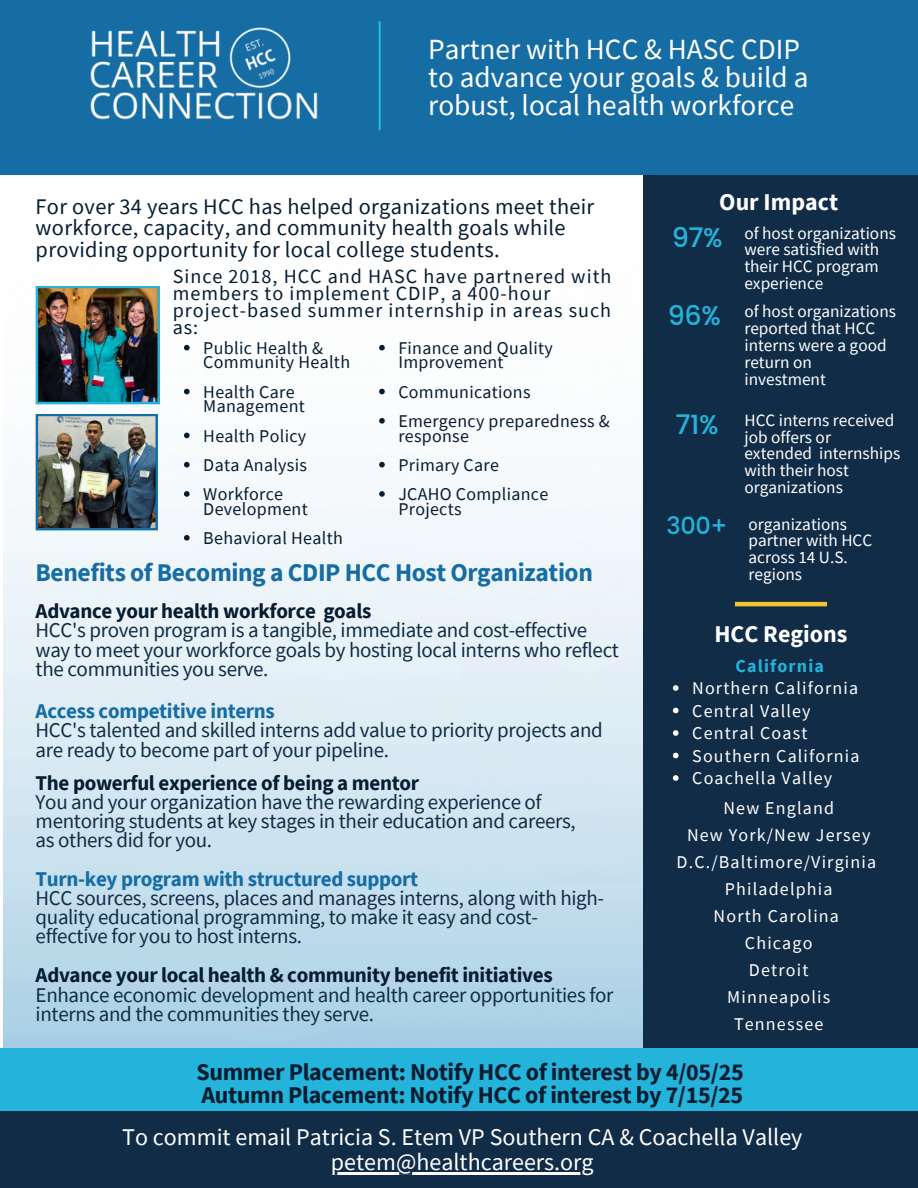
<style>
.page{position:relative;width:918px;height:1188px;background:#fff}
.page>*{position:absolute;margin:0;border:0;box-sizing:border-box;transform-origin:0 0}
.t1{font:29.25px/28.2px "Source Sans Pro";color:#fff}
.t2{font:500 27px "Poppins";color:#24b3da}
.t3{font:700 25.5px "Source Sans Pro";letter-spacing:-.015em;color:#166da4}
.t4{font:700 24px/22.5px "Source Sans Pro";letter-spacing:-.015em;color:#061c31}
.t5{font:24px "Source Sans Pro";color:#fff}
.t6{font:700 24px "Source Sans Pro";color:#fff}
.t7{font:500 24px "Poppins";color:#24b3da}
.t8{font:22.35px/21.3px "Source Sans Pro";letter-spacing:.015em;color:#061c31}
.t9{font:21px/19.2px "Source Sans Pro";letter-spacing:-.015em;color:#112c46}
.t10{font:700 21px "Source Sans Pro";letter-spacing:-.015em;color:#061c31}
.t11{font:20.1px/16.8px "Source Sans Pro";letter-spacing:.05em;color:#061c31}
.t12{font:18px "Source Sans Pro";letter-spacing:.065em;color:#fff}
.t13{font:18px/14.7px "Source Sans Pro";letter-spacing:.015em;color:#061c31}
.t14{font:700 18px "Source Sans Pro";letter-spacing:.065em;color:#24b3da}
.t15{font:17.85px/14.7px "Source Sans Pro";letter-spacing:.015em;color:#061c31}
.t16{font:17.25px/16.8px "Source Sans Pro";color:#fff}
.s1{font-weight:700;color:#166da4}
.s2{font-weight:700;color:#061c31}
</style>
<div class="page">
<img style="left:3px;top:286px;width:640px;height:763px">
<div style="left:643px;top:165px;width:275px;height:958px;background:#112c46"></div>
<div style="left:0;top:0;width:918px;height:174px;background:#166da4"></div>
<img style="left:90px;top:27px;width:228px;height:93px">
<hr style="left:735px;top:602px;width:92px;height:4px;background:#f1c232">
<div style="left:0;top:1111px;width:918px;height:77px;background:#112c46"></div>
<div style="left:0;top:1049px;width:918px;height:62px;background:#24b3da"></div>
<img style="left:36px;top:286px;width:124px;height:118px">
<img style="left:36px;top:414px;width:122px;height:116px">
<hr style="left:379px;top:21px;width:2px;height:109px;background:#24b3da">
<hr style="left:331px;top:1172px;width:263px;height:2px;background:#fff">
<svg style="left:184px;top:345px;width:6px;height:5px"></svg>
<svg style="left:184px;top:389px;width:6px;height:5px"></svg>
<svg style="left:184px;top:433px;width:6px;height:5px"></svg>
<svg style="left:184px;top:462px;width:6px;height:5px"></svg>
<svg style="left:184px;top:491px;width:6px;height:6px"></svg>
<svg style="left:184px;top:535px;width:6px;height:6px"></svg>
<svg style="left:379px;top:345px;width:6px;height:5px"></svg>
<svg style="left:379px;top:389px;width:6px;height:5px"></svg>
<svg style="left:379px;top:418px;width:6px;height:6px"></svg>
<svg style="left:379px;top:462px;width:6px;height:5px"></svg>
<svg style="left:379px;top:491px;width:6px;height:6px"></svg>
<svg style="left:673px;top:685px;width:6px;height:6px"></svg>
<svg style="left:673px;top:708px;width:6px;height:5px"></svg>
<svg style="left:673px;top:730px;width:6px;height:6px"></svg>
<svg style="left:673px;top:753px;width:6px;height:5px"></svg>
<svg style="left:673px;top:775px;width:6px;height:6px"></svg>
<h2 class="t1" style="left:428px;top:34px;width:382px">Partner with HCC &amp; HASC CDIP to advance your goals &amp; build a robust, local health workforce</h2>
<h3 class="t8" style="left:36px;top:195px;width:560px">For over 34 years HCC has helped organizations meet their workforce, capacity, and community health goals while providing opportunity for local college students.</h3>
<p class="t11" style="left:173px;top:267px;width:440px">Since 2018, HCC and HASC have partnered with members to implement CDIP, a 400-hour project-based summer internship in areas such as:</p>
<p class="t13" style="left:203px;top:340px;width:148px">Public Health &amp;<br>Community Health</p>
<p class="t13" style="left:203px;top:384px;width:103px">Health Care<br>Management</p>
<h5 class="t13" style="left:203px;top:428px;width:105px">Health Policy</h5>
<p class="t13" style="left:203px;top:457px;width:105px">Data Analysis</p>
<h5 class="t13" style="left:203px;top:486px;width:106px">Workforce<br>Development</h5>
<p class="t13" style="left:203px;top:530px;width:141px">Behavioral Health</p>
<p class="t15" style="left:398px;top:340px;width:156px">Finance and Quality<br>Improvement</p>
<p class="t15" style="left:398px;top:384px;width:134px">Communications</p>
<p class="t15" style="left:398px;top:413px;width:213px">Emergency preparedness &amp; response</p>
<p class="t15" style="left:398px;top:457px;width:102px">Primary Care</p>
<p class="t15" style="left:398px;top:486px;width:151px">JCAHO Compliance<br>Projects</p>
<h6 class="t3" style="left:36px;top:556px;width:559px">Benefits of Becoming a CDIP HCC Host Organization</h6>
<p class="t10" style="left:36px;top:598px;width:337px">Advance your health workforce goals</p>
<p class="t9" style="left:36px;top:620px;width:585px">HCC's proven program is a tangible, immediate and cost-effective way to meet your workforce goals by hosting local interns who reflect the communities you serve.</p>
<h1 class="t9" style="left:36px;top:701px;width:569px"><span class="s1">Access competitive interns<br></span>HCC's talented and skilled interns add value to priority projects and are ready to become part of your pipeline.</h1>
<p class="t10" style="left:36px;top:769px;width:385px">The powerful experience of being a mentor</p>
<h3 class="t9" style="left:36px;top:792px;width:542px">You and your organization have the rewarding experience of mentoring students at key stages in their education and careers,</h3>
<p class="t9" style="left:36px;top:830px;width:178px">as others did for you.</p>
<p class="t9" style="left:36px;top:869px;width:570px"><span class="s1">Turn-key program with structured support<br></span>HCC sources, screens, places and manages interns, along with high&shy;quality educational programming, to make it easy and cost&shy;effective for you to host interns.</p>
<h3 class="t9" style="left:36px;top:965px;width:579px"><span class="s2">Advance your local health &amp; community benefit initiatives<br></span>Enhance economic development and health career opportunities for interns and the communities they serve.</h3>
<p class="t6" style="left:719px;top:186px;width:120px">Our Impact</p>
<p class="t16" style="left:744px;top:224px;width:153px">of host organizations were satisfied with their HCC program experience</p>
<p class="t2" style="left:672px;top:221px;width:52px">97%</p>
<p class="t2" style="left:668px;top:300px;width:55px">96%</p>
<p class="t16" style="left:744px;top:303px;width:153px">of host organizations reported that HCC interns were a good return on investment</p>
<p class="t16" style="left:744px;top:411px;width:157px">HCC interns received job offers or extended internships with their host organizations</p>
<p class="t2" style="left:676px;top:409px;width:45px">71%</p>
<p class="t7" style="left:667px;top:512px;width:62px">300+</p>
<p class="t16" style="left:749px;top:515px;width:125px">organizations partner with HCC across 14 U.S. regions</p>
<p class="t6" style="left:714px;top:618px;width:135px">HCC Regions</p>
<p class="t14" style="left:735px;top:654px;width:90px">California</p>
<p class="t12" style="left:692px;top:676px;width:167px">Northern California</p>
<p class="t12" style="left:692px;top:699px;width:120px">Central Valley</p>
<p class="t12" style="left:692px;top:721px;width:117px">Central Coast</p>
<p class="t12" style="left:692px;top:744px;width:169px">Southern California</p>
<p class="t12" style="left:692px;top:766px;width:142px">Coachella Valley</p>
<p class="t12" style="left:723px;top:796px;width:112px">New England</p>
<h3 class="t12" style="left:687px;top:823px;width:185px">New York/New Jersey</h3>
<h5 class="t12" style="left:677px;top:850px;width:201px">D.C./Baltimore/Virginia</h5>
<p class="t12" style="left:725px;top:877px;width:109px">Philadelphia</p>
<p class="t12" style="left:714px;top:904px;width:127px">North Carolina</p>
<p class="t12" style="left:745px;top:931px;width:69px">Chicago</p>
<h5 class="t12" style="left:749px;top:958px;width:61px">Detroit</h5>
<p class="t12" style="left:727px;top:985px;width:105px">Minneapolis</p>
<p class="t12" style="left:734px;top:1012px;width:91px">Tennessee</p>
<p class="t4" style="left:196px;top:1060px;width:549px">Summer Placement: Notify HCC of interest by 4/05/25<br>Autumn Placement: Notify HCC of interest by 7/15/25</p>
<h1 class="t5" style="left:122px;top:1121px;width:682px">To commit email Patricia S. Etem VP Southern CA &amp; Coachella Valley</h1>
<h1 class="t5" style="left:331px;top:1146px;width:264px">petem@healthcareers.org</h1>
</div>
